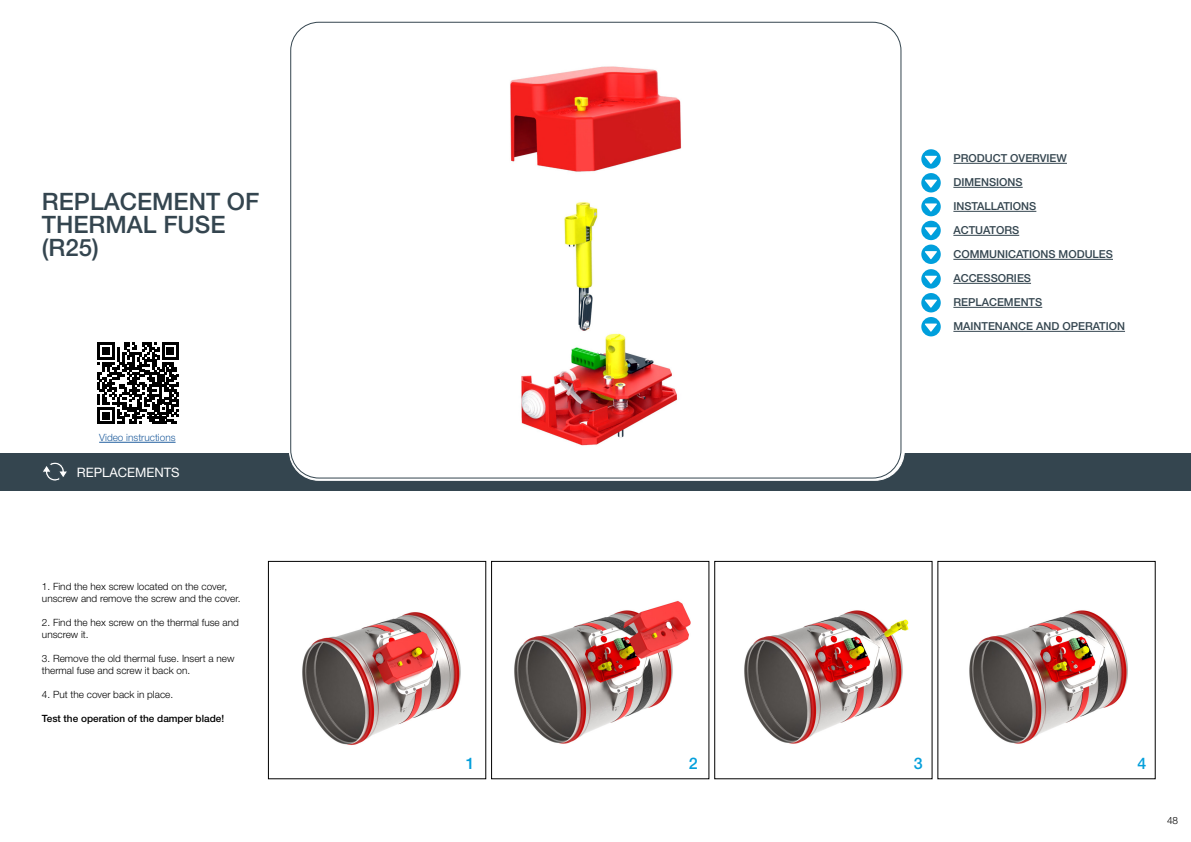
<style>
.page{position:relative;width:1191px;height:842px;background:#fff}
.page>*{position:absolute;margin:0;border:0;box-sizing:border-box;transform-origin:0 0}
.t1{font:500 24px/23px "Helvetica Neue LT Pro";color:#34454f}
.t2{font:500 16px "Helvetica Neue LT Pro";color:#049fdb}
.t3{font:13px "Helvetica Neue LT Pro";color:#fff}
.t4{font:500 11px/24px "Helvetica Neue LT Pro";color:#34454f}
.t5{font:300 10px/12px "Helvetica Neue LT Pro";color:#000}
.t6{font:500 10px "Helvetica Neue LT Pro";color:#000}
.t7{font:300 10px "Helvetica Neue LT Pro";color:#215e9e}
</style>
<div class="page">
<div style="left:0;top:453px;width:1191px;height:37px;background:#34454f"></div>
<hr style="left:953px;top:163px;width:114px;height:1px;background:#34454f">
<hr style="left:953px;top:187px;width:69px;height:1px;background:#34454f">
<hr style="left:953px;top:211px;width:83px;height:1px;background:#34454f">
<hr style="left:953px;top:235px;width:66px;height:1px;background:#34454f">
<hr style="left:953px;top:259px;width:160px;height:1px;background:#34454f">
<hr style="left:953px;top:283px;width:78px;height:1px;background:#34454f">
<hr style="left:953px;top:307px;width:89px;height:1px;background:#34454f">
<hr style="left:953px;top:331px;width:172px;height:1px;background:#34454f">
<img style="left:291px;top:22px;width:610px;height:456px">
<svg style="left:921px;top:149px;width:19px;height:187px"></svg>
<img style="left:514px;top:601px;width:177px;height:143px">
<div style="left:491px;top:561px;width:218px;height:218px;border:1px solid #000"></div>
<img style="left:302px;top:612px;width:159px;height:133px">
<div style="left:268px;top:561px;width:218px;height:218px;border:1px solid #000"></div>
<img style="left:744px;top:610px;width:165px;height:134px">
<div style="left:714px;top:561px;width:218px;height:218px;border:1px solid #000"></div>
<img style="left:969px;top:610px;width:159px;height:134px">
<hr style="left:99px;top:442px;width:77px;height:1px;background:#215e9e">
<svg style="left:97px;top:342px;width:82px;height:82px"></svg>
<svg style="left:43px;top:462px;width:24px;height:19px"></svg>
<h1 class="t1" style="left:42px;top:190px;width:219px">REPLACEMENT OF<br>THERMAL FUSE (R25)</h1>
<p class="t7" style="left:99px;top:432px;width:78px">Video instructions</p>
<h3 class="t3" style="left:77px;top:465px;width:104px">REPLACEMENTS</h3>
<p class="t5" style="left:42px;top:580px;width:200px">1. Find the hex screw located on the cover, unscrew and remove the screw and the cover.</p>
<p class="t5" style="left:42px;top:616px;width:198px">2. Find the hex screw on the thermal fuse and unscrew it.</p>
<p class="t5" style="left:42px;top:652px;width:194px">3. Remove the old thermal fuse. Insert a new thermal fuse and screw it back on.</p>
<p class="t5" style="left:42px;top:688px;width:133px">4. Put the cover back in place.</p>
<p class="t6" style="left:42px;top:712px;width:184px">Test the operation of the damper blade!</p>
<p class="t4" style="left:953px;top:146px;width:173px">PRODUCT OVERVIEW<br>DIMENSIONS<br>INSTALLATIONS<br>ACTUATORS<br>COMMUNICATIONS MODULES<br>ACCESSORIES<br>REPLACEMENTS<br>MAINTENANCE AND OPERATION</p>
<h2 class="t2" style="left:466px;top:754px;width:10px">1</h2>
<h2 class="t2" style="left:689px;top:754px;width:10px">2</h2>
<h2 class="t2" style="left:914px;top:754px;width:10px">3</h2>
<h2 class="t2" style="left:1137px;top:754px;width:10px">4</h2>
<p class="t5" style="left:1167px;top:814px;width:13px">48</p>
</div>
